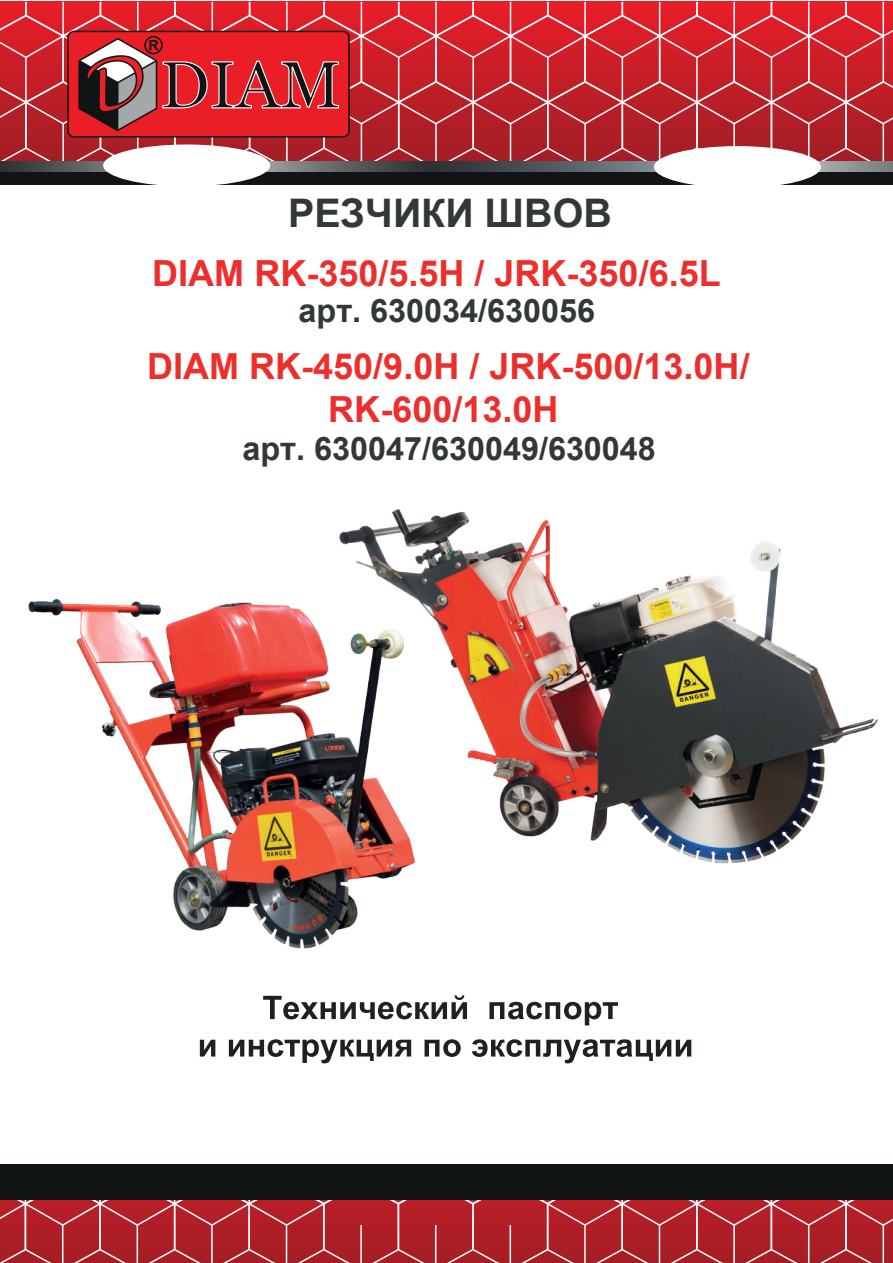
<style>
.page{position:relative;width:893px;height:1263px;background:#fff}
.page>*{position:absolute;margin:0;border:0;box-sizing:border-box;transform-origin:0 0}
.t1{font:700 39.45px "Arial";color:#323738}
.t2{font:700 36px/43.2px "Arial";color:#ec2f2d;text-align:center}
.t3{font:700 32.4px "Arial";color:#323738}
</style>
<div class="page">
<svg style="left:1px;top:2px;width:891px;height:183px;background:#be3f46"></svg>
<img style="left:0;top:1000px;width:892px;height:263px">
<div style="left:0;top:1164px;width:892px;height:36px;background:#101415"></div>
<img style="left:28px;top:599px;width:305px;height:350px">
<img style="left:333px;top:509px;width:545px;height:426px">
<p class="t1" style="left:288px;top:186px;width:325px">РЕЗЧИКИ ШВОВ</p>
<p class="t2" style="left:152px;top:252px;width:570px">DIAM RK-350/5.5H / JRK-350/6.5L</p>
<p class="t3" style="left:298px;top:288px;width:298px">арт. 630034/630056</p>
<p class="t2" style="left:147px;top:345px;width:604px">DIAM RK-450/9.0H / JRK-500/13.0H/<br>RK-600/13.0H</p>
<p class="t3" style="left:242px;top:425px;width:415px">арт. 630047/630049/630048</p>
</div>
